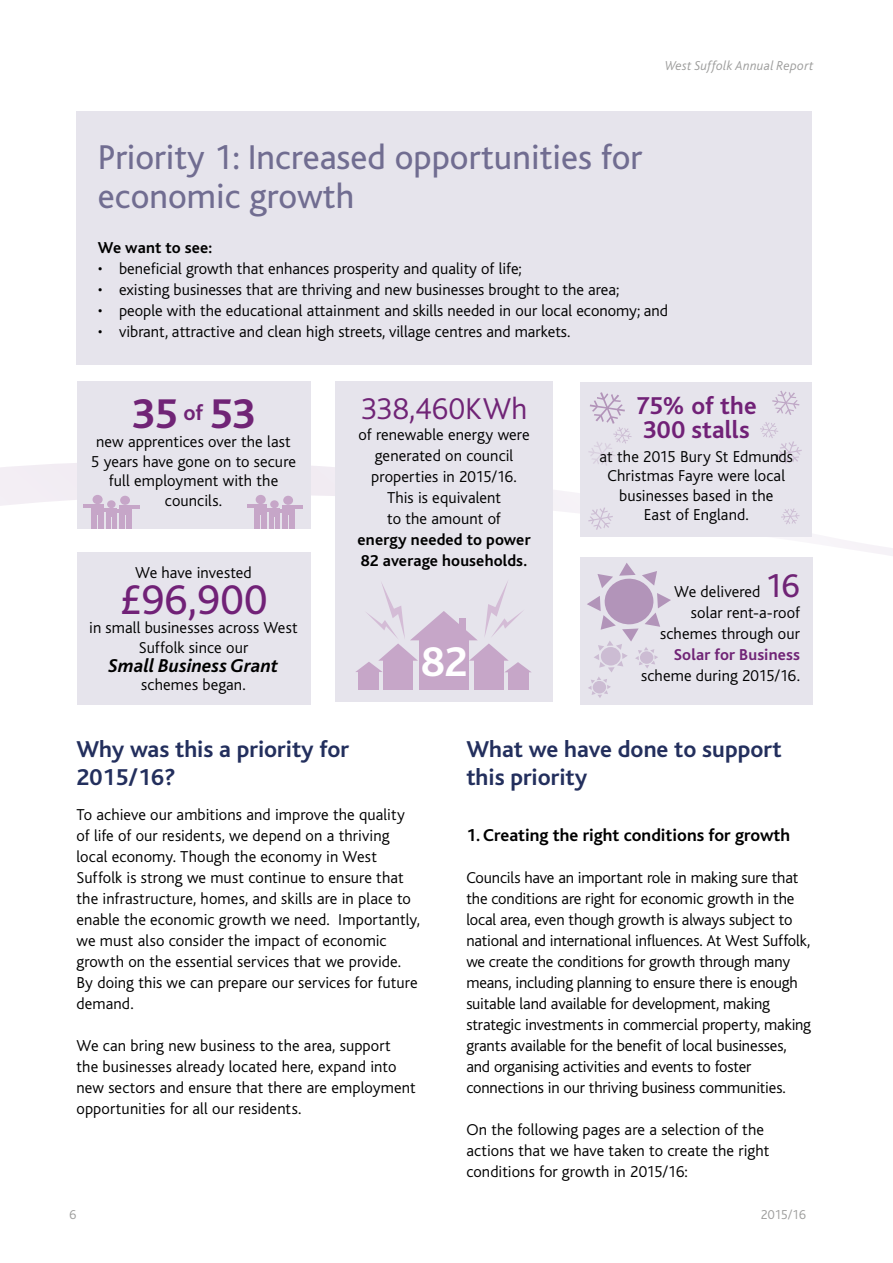
<style>
.page{position:relative;width:893px;height:1263px;background:#fff}
.page>*{position:absolute;margin:0;border:0;box-sizing:border-box;transform-origin:0 0}
.t1{font:43.5px "Bliss";color:#712177}
.t2{font:700 43.5px "Bliss";color:#702476}
.t3{font:700 43.5px "Bliss";color:#fff}
.t4{font:36px/39px "Bliss";color:#716d91}
.t5{font:300 31.5px "Bliss";letter-spacing:.01em;color:#702476}
.t6{font:700 25.5px/24px "Bliss";letter-spacing:.005em;color:#712177}
.t7{font:700 24px/28.8px "Bliss";color:#232f5d}
.t8{font:italic 700 19.5px "Bliss";letter-spacing:.005em;color:#000}
.t9{font:700 18px "Bliss";color:#000}
.t10{font:300 16.5px/21px "Bliss";color:#000}
.t11{font:700 16.5px/21px "Bliss";letter-spacing:.01em;color:#000}
.t12{font:700 16.5px "Bliss";letter-spacing:.01em;color:#702476}
.t13{font:italic 300 13.5px "Bliss";letter-spacing:.015em;color:#9d9d9c}
.t14{font:300 13.5px "Bliss";letter-spacing:-.02em;color:#9d9d9c}
.s1{font-weight:400;font-size:34.5px;color:#702476}
</style>
<div class="page">
<svg style="left:0;top:295px;width:893px;height:361px"></svg>
<div style="left:77px;top:111px;width:735px;height:253px;background:#e6e4ec"></div>
<div style="left:77px;top:552px;width:233px;height:152px;background:#e6e4ec"></div>
<div style="left:77px;top:382px;width:233px;height:147px;background:#e6e4ec"></div>
<div style="left:255px;top:504px;width:12px;height:10px;background:#c6a6c8"></div>
<div style="left:255px;top:515px;width:5px;height:14px;background:#c6a6c8"></div>
<div style="left:261px;top:515px;width:6px;height:14px;background:#c6a6c8"></div>
<div style="left:256px;top:495px;width:10px;height:9px;background:#c6a6c8;border-radius:50%"></div>
<div style="left:269px;top:508px;width:11px;height:9px;background:#c6a6c8"></div>
<div style="left:269px;top:517px;width:5px;height:12px;background:#c6a6c8"></div>
<div style="left:275px;top:517px;width:5px;height:12px;background:#c6a6c8"></div>
<div style="left:270px;top:500px;width:9px;height:8px;background:#c6a6c8;border-radius:50%"></div>
<div style="left:282px;top:505px;width:13px;height:10px;background:#c6a6c8"></div>
<div style="left:282px;top:515px;width:6px;height:14px;background:#c6a6c8"></div>
<div style="left:289px;top:515px;width:5px;height:14px;background:#c6a6c8"></div>
<div style="left:283px;top:496px;width:10px;height:9px;background:#c6a6c8;border-radius:50%"></div>
<svg style="left:247px;top:505px;width:8px;height:3px"></svg>
<svg style="left:295px;top:505px;width:8px;height:4px"></svg>
<svg style="left:267px;top:509px;width:15px;height:3px"></svg>
<div style="left:91px;top:504px;width:13px;height:10px;background:#c6a6c8"></div>
<div style="left:91px;top:515px;width:6px;height:14px;background:#c6a6c8"></div>
<div style="left:98px;top:515px;width:6px;height:14px;background:#c6a6c8"></div>
<div style="left:93px;top:495px;width:10px;height:9px;background:#c6a6c8;border-radius:50%"></div>
<div style="left:106px;top:508px;width:11px;height:9px;background:#c6a6c8"></div>
<div style="left:106px;top:517px;width:5px;height:12px;background:#c6a6c8"></div>
<div style="left:112px;top:517px;width:5px;height:12px;background:#c6a6c8"></div>
<div style="left:107px;top:500px;width:9px;height:8px;background:#c6a6c8;border-radius:50%"></div>
<div style="left:119px;top:505px;width:12px;height:10px;background:#c6a6c8"></div>
<div style="left:119px;top:515px;width:6px;height:14px;background:#c6a6c8"></div>
<div style="left:126px;top:515px;width:5px;height:14px;background:#c6a6c8"></div>
<div style="left:120px;top:496px;width:10px;height:9px;background:#c6a6c8;border-radius:50%"></div>
<svg style="left:84px;top:505px;width:7px;height:3px"></svg>
<hr style="left:130px;top:505px;width:10px;height:4px;background:#c6a6c8">
<svg style="left:104px;top:509px;width:15px;height:3px"></svg>
<div style="left:580px;top:557px;width:233px;height:147px;background:#e6e4ec"></div>
<svg style="left:587px;top:563px;width:84px;height:135px"></svg>
<div style="left:580px;top:382px;width:232px;height:154px;background:#e6e4ec"></div>
<svg style="left:772px;top:391px;width:27px;height:24px"></svg>
<svg style="left:588px;top:392px;width:44px;height:74px"></svg>
<svg style="left:781px;top:508px;width:18px;height:16px"></svg>
<svg style="left:588px;top:507px;width:25px;height:23px"></svg>
<svg style="left:760px;top:422px;width:42px;height:42px"></svg>
<div style="left:335px;top:382px;width:218px;height:320px;background:#e6e4ec"></div>
<div style="left:419px;top:639px;width:50px;height:50px;background:#c6a6c8"></div>
<div style="left:508px;top:672px;width:20px;height:17px;background:#c6a6c8"></div>
<div style="left:359px;top:672px;width:20px;height:17px;background:#c6a6c8"></div>
<div style="left:474px;top:660px;width:29px;height:29px;background:#c6a6c8"></div>
<div style="left:383px;top:660px;width:30px;height:29px;background:#c6a6c8"></div>
<svg style="left:356px;top:581px;width:175px;height:91px"></svg>
<p class="t13" style="left:665px;top:58px;width:150px">West Suffolk Annual Report</p>
<h2 class="t4" style="left:98px;top:138px;width:546px">Priority 1: Increased opportunities for economic growth</h2>
<p class="t11" style="left:98px;top:237px;width:116px">We want to see:</p>
<p class="t10" style="left:98px;top:258px;width:426px">• beneficial growth that enhances prosperity and quality of life;</p>
<p class="t10" style="left:98px;top:279px;width:523px">• existing businesses that are thriving and new businesses brought to the area;</p>
<p class="t10" style="left:98px;top:300px;width:572px">• people with the educational attainment and skills needed in our local economy; and</p>
<p class="t10" style="left:98px;top:321px;width:474px">• vibrant, attractive and clean high streets, village centres and markets.</p>
<h1 class="t2" style="left:132px;top:391px;width:125px">35 <sup>of</sup> 53</h1>
<p class="t10" style="left:91px;top:432px;width:207px;line-height:19.5px;text-align:center">new apprentices over the last<br>5 years have gone on to secure full employment with the councils.</p>
<p class="t10" style="left:135px;top:562px;width:118px">We have invested</p>
<h1 class="t1" style="left:120px;top:577px;width:149px">£96,900</h1>
<p class="t10" style="left:89px;top:618px;width:210px;line-height:19.5px;text-align:center">in small businesses across West<br>Suffolk since our</p>
<p class="t8" style="left:109px;top:656px;width:171px">Small Business Grant</p>
<p class="t10" style="left:141px;top:675px;width:106px">schemes began.</p>
<h3 class="t5" style="left:361px;top:392px;width:168px">338,460KWh</h3>
<p class="t10" style="left:358px;top:424px;width:173px;text-align:center">of renewable energy were generated on council properties in 2015/16.<br>This is equivalent<br>to the amount of</p>
<p class="t11" style="left:358px;top:529px;width:175px">energy needed to power<br>82 average households.</p>
<h1 class="t3" style="left:421px;top:639px;width:48px">82</h1>
<h3 class="t6" style="left:636px;top:394px;width:122px">75% of the<br>300 stalls</h3>
<p class="t10" style="left:600px;top:447px;width:195px;line-height:19.5px;text-align:center">at the 2015 Bury St Edmunds<br>Christmas Fayre were local businesses based in the<br>East of England.</p>
<p class="t10" style="left:660px;top:581px;width:141px;text-align:right">We delivered <span class="s1">16 </span>solar rent-a-roof schemes through our</p>
<p class="t12" style="left:674px;top:646px;width:128px">Solar for Business</p>
<p class="t10" style="left:641px;top:665px;width:160px">scheme during 2015/16.</p>
<h3 class="t7" style="left:77px;top:735px;width:274px">Why was this a priority for<br>2015/16?</h3>
<p class="t10" style="left:77px;top:804px;width:345px">To achieve our ambitions and improve the quality of life of our residents, we depend on a thriving local economy. Though the economy in West Suffolk is strong we must continue to ensure that the infrastructure, homes, and skills are in place to enable the economic growth we need. Importantly, we must also consider the impact of economic growth on the essential services that we provide.<br>By doing this we can prepare our services for future demand.</p>
<p class="t10" style="left:77px;top:1035px;width:341px">We can bring new business to the area, support the businesses already located here, expand into new sectors and ensure that there are employment opportunities for all our residents.</p>
<h3 class="t7" style="left:466px;top:735px;width:317px">What we have done to support this priority</h3>
<p class="t9" style="left:466px;top:825px;width:325px">1. Creating the right conditions for growth</p>
<p class="t10" style="left:466px;top:867px;width:346px">Councils have an important role in making sure that the conditions are right for economic growth in the local area, even though growth is always subject to national and international influences. At West Suffolk, we create the conditions for growth through many means, including planning to ensure there is enough suitable land available for development, making strategic investments in commercial property, making grants available for the benefit of local businesses, and organising activities and events to foster connections in our thriving business communities.</p>
<p class="t10" style="left:466px;top:1119px;width:305px">On the following pages are a selection of the actions that we have taken to create the right conditions for growth in 2015/16:</p>
<p class="t14" style="left:69px;top:1207px;width:8px">6</p>
<p class="t14" style="left:761px;top:1207px;width:47px">2015/16</p>
</div>
